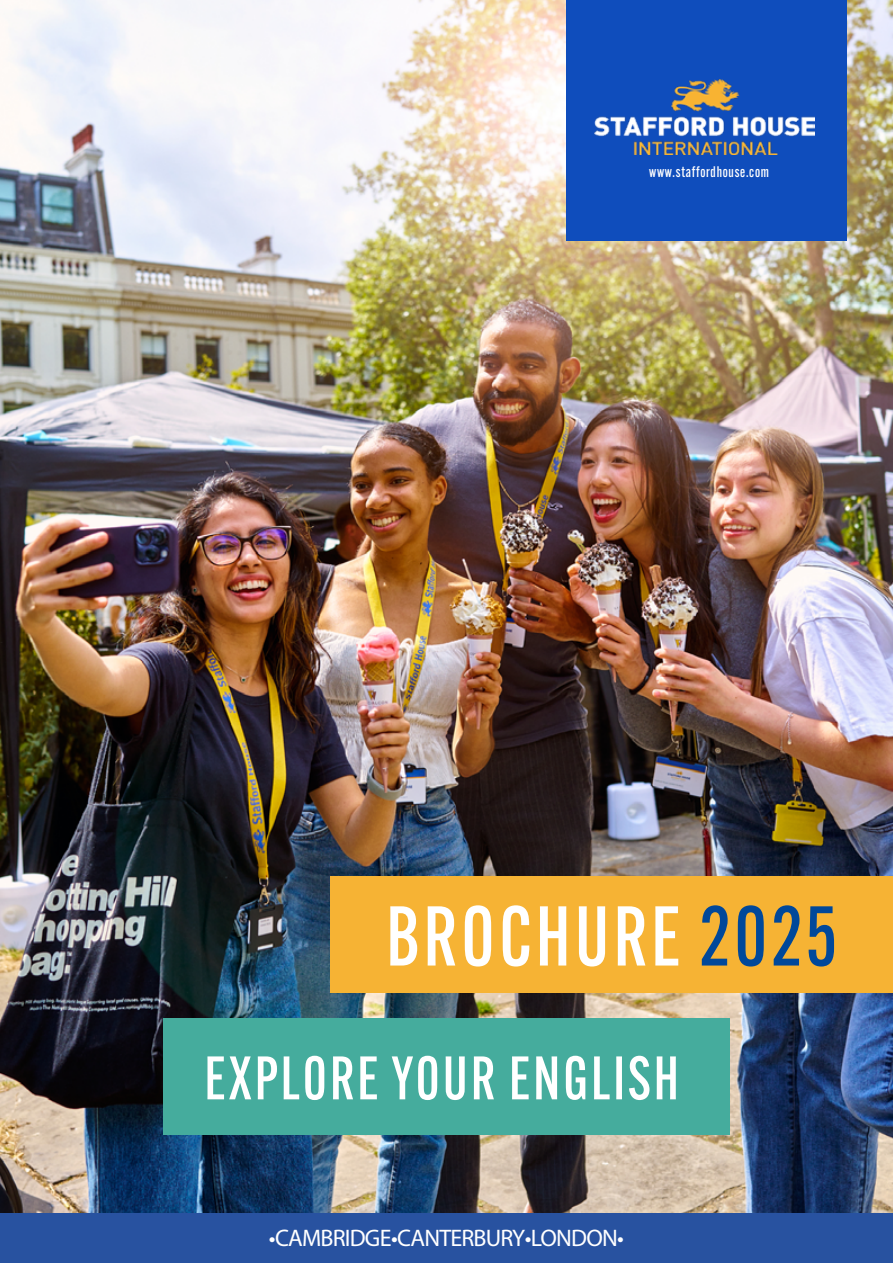
<style>
.page{position:relative;width:893px;height:1263px;background:#fff}
.page>*{position:absolute;margin:0;border:0;box-sizing:border-box;transform-origin:0 0}
.t1{font:500 82.8px "Alternate Gothic Cond ATF";letter-spacing:.05em;color:#fff}
.t2{font:500 60px "Alternate Gothic Cond ATF";letter-spacing:.05em;color:#fff}
.t3{font:24px "Myriad Pro";letter-spacing:-.035em;color:#fff}
.t4{font:500 15px "Alternate Gothic Cond ATF";letter-spacing:.05em;color:#fff}
.s1{color:#00489a}
</style>
<div class="page">
<img style="left:0;top:0;width:893px;height:1214px">
<div style="left:566px;top:0;width:280px;height:241px;background:#0f4dbc"></div>
<img style="left:594px;top:80px;width:221px;height:75px">
<div style="left:331px;top:876px;width:562px;height:117px;background:#f6b334"></div>
<div style="left:163px;top:1018px;width:567px;height:117px;background:#45ac9d"></div>
<div style="left:0;top:1214px;width:893px;height:49px;background:#2852a0"></div>
<p class="t4" style="left:649px;top:163px;width:121px">www.staffordhouse.com</p>
<h1 class="t1" style="left:386px;top:885px;width:452px">BROCHURE <span class="s1">2025</span></h1>
<h2 class="t2" style="left:204px;top:1041px;width:476px">EXPLORE YOUR ENGLISH</h2>
<p class="t3" style="left:269px;top:1223px;width:357px">• CAMBRIDGE • CANTERBURY • LONDON •</p>
</div>
